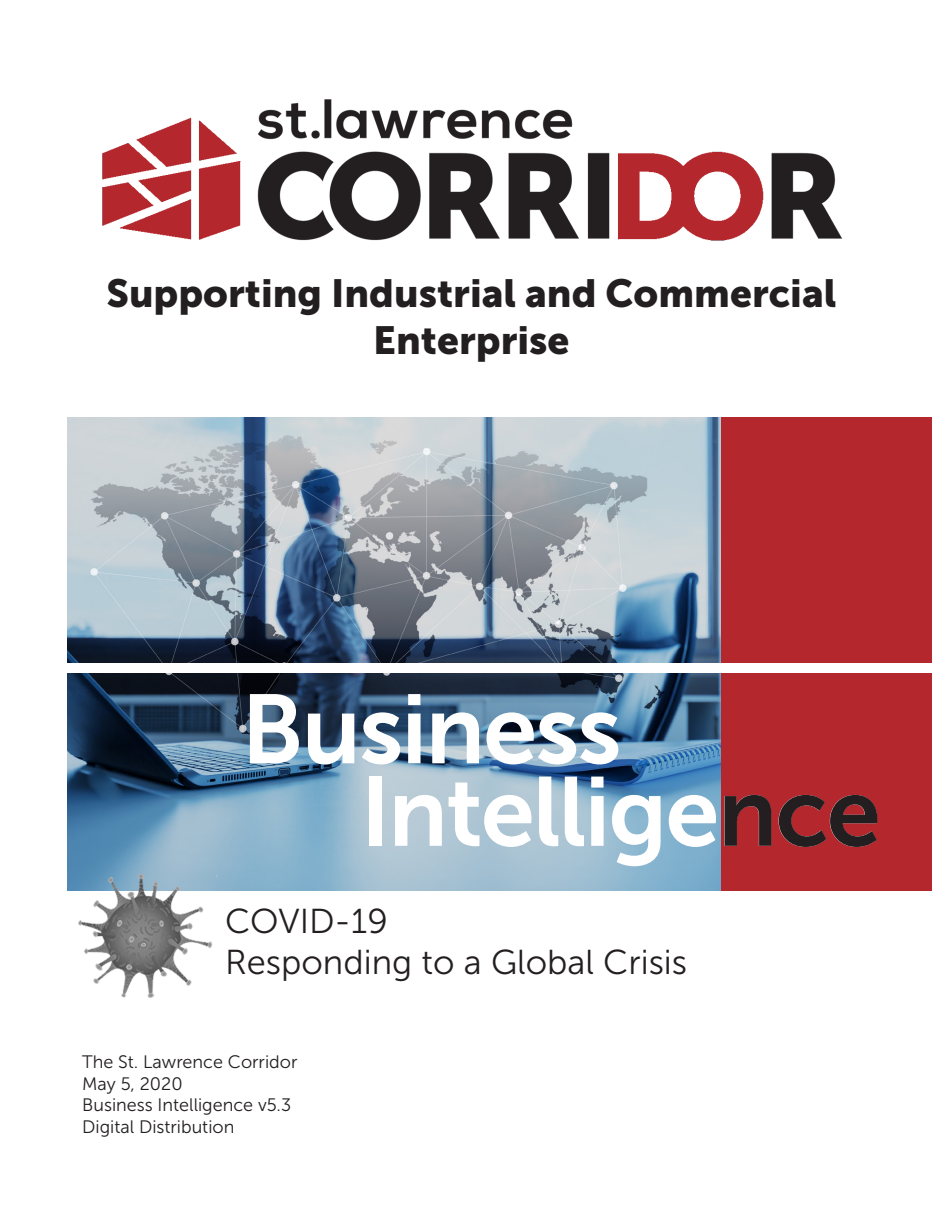
<style>
.page{position:relative;width:945px;height:1215px;background:#fff}
.page>*{position:absolute;margin:0;border:0;box-sizing:border-box;transform-origin:0 0}
.t1{font:97.5px "Museo Sans 700";letter-spacing:-.02em;color:#fff}
.t2{font:39px/46.8px "Museo Sans 900";color:#231f20;text-align:center}
.t3{font:34.5px "Museo Sans 300";color:#231f20}
.t4{font:18px/21.6px "Museo Sans 300";color:#231f20}
</style>
<div class="page">
<img style="left:68px;top:418px;width:653px;height:473px">
<div style="left:721px;top:418px;width:211px;height:473px;background:#b3272d"></div>
<img style="left:78px;top:866px;width:138px;height:132px">
<div style="left:0;top:664px;width:940px;height:9px;background:#fff"></div>
<img style="left:102px;top:99px;width:741px;height:142px">
<p class="t2" style="left:106px;top:270px;width:732px">Supporting Industrial and Commercial<br>Enterprise</p>
<p class="t1" style="left:241px;top:675px;width:382px">Business</p>
<p class="t1" style="left:360px;top:758px;width:522px">Intelligence</p>
<p class="t3" style="left:225px;top:902px;width:164px">COVID-19</p>
<p class="t3" style="left:225px;top:944px;width:464px">Responding to a Global Crisis</p>
<p class="t4" style="left:82px;top:1051px;width:217px">The St. Lawrence Corridor</p>
<p class="t4" style="left:82px;top:1073px;width:102px">May 5, 2020</p>
<p class="t4" style="left:82px;top:1094px;width:210px">Business Intelligence v5.3<br>Digital Distribution</p>
</div>
